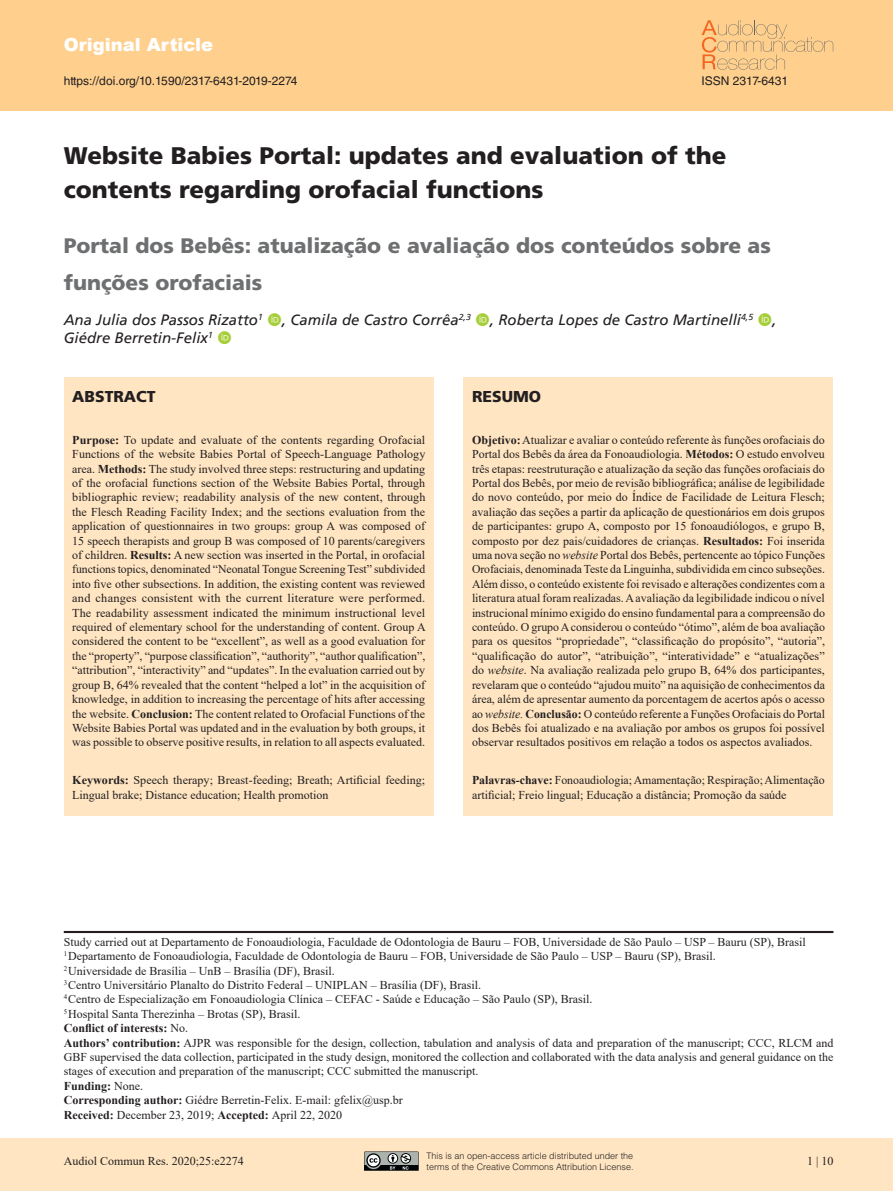
<style>
.page{position:relative;width:893px;height:1191px;background:#fff}
.page>*{position:absolute;margin:0;border:0;box-sizing:border-box;transform-origin:0 0}
.ArticleTitle{font:900 24px/34.5px "Frutiger LT Std";color:#231f20}
.ArticleTitle-Trans1{font:900 21px/37.5px "Frutiger LT Std";color:#6d6f71}
.t1{font:900 18px "Arial";color:#fff}
.AbstractTitle{font:900 15.75px "Frutiger LT Std";color:#231f20}
.AbstractTitle-Trans1{font:900 15.75px "Frutiger LT Std";color:#231f20}
.Authors{font:italic 15px "Frutiger LT";color:#231f20}
.Abstract-Trans1{font:12px/14.4px "Times New Roman";color:#231f20;text-align:justify}
.Abstract{font:12px/14.4px "Times New Roman";color:#231f20;text-align:justify}
.Affiliations{font:12px "Times New Roman";color:#231f20}
.fnAuthor-notesContri{font:12px/14.4px "Times New Roman";color:#231f20;text-align:justify}
.fnArticleOther{font:12px "Times New Roman";color:#231f20}
.Keywords-Trans1{font:12px/14.4px "Times New Roman";color:#231f20}
.Keywords{font:12px/14.4px "Times New Roman";letter-spacing:.005em;color:#231f20}
.Correspondence{font:12px "Times New Roman";color:#231f20}
.t2{font:12px "Helvetica LT Std";color:#231f20}
.History{font:12px "Times New Roman";color:#231f20}
.fnConflict{font:700 12px "Times New Roman";color:#231f20}
.fnSupported-by{font:700 12px "Times New Roman";color:#231f20}
.t3{font:300 9px/10.8px "Helvetica LT Std";color:#231f20}
.s1{font-weight:700}
.s2{font-style:italic}
.s3{font-weight:400}
</style>
<div class="page">
<div style="left:0;top:0;width:893px;height:111px;background:#fecf8d"></div>
<svg style="left:702px;top:20px;width:131px;height:50px"></svg>
<div style="left:0;top:1138px;width:893px;height:53px;background:#ffe5c2"></div>
<svg style="left:364px;top:1151px;width:55px;height:20px"></svg>
<div style="left:64px;top:377px;width:370px;height:438px;background:#ffe5c2"></div>
<div style="left:463px;top:377px;width:370px;height:438px;background:#ffe5c2"></div>
<hr style="left:64px;top:931px;width:769px;height:2px;background:#231f20">
<h3 class="t1" style="left:64px;top:32px;width:151px">Original Article</h3>
<p class="t2" style="left:64px;top:74px;width:235px">https://doi.org/10.1590/2317-6431-2019-2274</p>
<p class="t2" style="left:701px;top:74px;width:88px">ISSN 2317-6431</p>
<p class="ArticleTitle" style="left:64px;top:138px;width:664px">Website Babies Portal: updates and evaluation of the contents regarding orofacial functions</p>
<p class="ArticleTitle-Trans1" style="left:64px;top:226px;width:709px">Portal dos Bebês: atualização e avaliação dos conteúdos sobre as funções orofaciais</p>
<p class="Authors" style="left:64px;top:311px;width:201px">Ana Julia dos Passos Rizatto<sup>1</sup></p>
<p class="Authors" style="left:282px;top:311px;width:190px">, Camila de Castro Corrêa<sup>2,3</sup></p>
<p class="Authors" style="left:490px;top:311px;width:265px">, Roberta Lopes de Castro Martinelli<sup>4,5</sup></p>
<p class="Authors" style="left:772px;top:311px;width:6px">,</p>
<p class="Authors" style="left:64px;top:329px;width:151px">Giédre Berretin-Felix<sup>1</sup></p>
<p class="AbstractTitle" style="left:72px;top:387px;width:85px">ABSTRACT</p>
<p class="Abstract" style="left:72px;top:432px;width:355px"><span class="s1">Purpose:</span> To update and evaluate of the contents regarding Orofacial Functions of the website Babies Portal of Speech-Language Pathology area. <span class="s1">Methods:</span> The study involved three steps: restructuring and updating of the orofacial functions section of the Website Babies Portal, through bibliographic review; readability analysis of the new content, through the Flesch Reading Facility Index; and the sections evaluation from the application of questionnaires in two groups: group A was composed of 15 speech therapists and group B was composed of 10 parents/caregivers of children. <span class="s1">Results:</span> A new section was inserted in the Portal, in orofacial functions topics, denominated “Neonatal Tongue Screening Test” subdivided into five other subsections. In addition, the existing content was reviewed and changes consistent with the current literature were performed.<br>The readability assessment indicated the minimum instructional level required of elementary school for the understanding of content. Group A considered the content to be “excellent”, as well as a good evaluation for the “property”, “purpose classification”, “authority”, “author qualification”, “attribution”, “interactivity” and “updates”. In the evaluation carried out by group B, 64% revealed that the content “helped a lot” in the acquisition of knowledge, in addition to increasing the percentage of hits after accessing the website. <span class="s1">Conclusion:</span> The content related to Orofacial Functions of the Website Babies Portal was updated and in the evaluation by both groups, it was possible to observe positive results, in relation to all aspects evaluated.</p>
<p class="Keywords" style="left:72px;top:772px;width:354px"><span class="s1">Keywords:</span> Speech therapy; Breast-feeding; Breath; Artificial feeding;<br>Lingual brake; Distance education; Health promotion</p>
<p class="AbstractTitle-Trans1" style="left:472px;top:387px;width:71px">RESUMO</p>
<p class="Abstract-Trans1" style="left:472px;top:432px;width:355px"><span class="s1">Objetivo:</span> Atualizar e avaliar o conteúdo referente às funções orofaciais do Portal dos Bebês da área da Fonoaudiologia. <span class="s1">Métodos:</span> O estudo envolveu três etapas: reestruturação e atualização da seção das funções orofaciais do Portal dos Bebês, por meio de revisão bibliográfica; análise de legibilidade do novo conteúdo, por meio do Índice de Facilidade de Leitura Flesch; avaliação das seções a partir da aplicação de questionários em dois grupos de participantes: grupo A, composto por 15 fonoaudiólogos, e grupo B, composto por dez pais/cuidadores de crianças. <span class="s1">Resultados:</span> Foi inserida uma nova seção no <span class="s2">website</span> Portal dos Bebês, pertencente ao tópico Funções Orofaciais, denominada Teste da Linguinha, subdividida em cinco subseções.<br>Além disso, o conteúdo existente foi revisado e alterações condizentes com a literatura atual foram realizadas. A avaliação da legibilidade indicou o nível instrucional mínimo exigido do ensino fundamental para a compreensão do conteúdo. O grupo A considerou o conteúdo “ótimo”, além de boa avaliação para os quesitos “propriedade”, “classificação do propósito”, “autoria”, “qualificação do autor”, “atribuição”, “interatividade” e “atualizações” do <span class="s2">website</span>. Na avaliação realizada pelo grupo B, 64% dos participantes, revelaram que o conteúdo “ajudou muito” na aquisição de conhecimentos da área, além de apresentar aumento da porcentagem de acertos após o acesso ao <span class="s2">website.</span> <span class="s1">Conclusão:</span> O conteúdo referente a Funções Orofaciais do Portal dos Bebês foi atualizado e na avaliação por ambos os grupos foi possível observar resultados positivos em relação a todos os aspectos avaliados.</p>
<p class="Keywords-Trans1" style="left:472px;top:772px;width:354px"><span class="s1">Palavras-chave:</span> Fonoaudiologia; Amamentação; Respiração; Alimentação artificial; Freio lingual; Educação a distância; Promoção da saúde</p>
<p class="fnArticleOther" style="left:64px;top:933px;width:744px">Study carried out at Departamento de Fonoaudiologia, Faculdade de Odontologia de Bauru – FOB, Universidade de São Paulo – USP – Bauru (SP), Brasil</p>
<p class="Affiliations" style="left:64px;top:947px;width:654px"><sup>1</sup>Departamento de Fonoaudiologia, Faculdade de Odontologia de Bauru – FOB, Universidade de São Paulo – USP – Bauru (SP), Brasil.</p>
<p class="Affiliations" style="left:64px;top:962px;width:272px"><sup>2</sup>Universidade de Brasília – UnB – Brasília (DF), Brasil.</p>
<p class="Affiliations" style="left:64px;top:976px;width:419px"><sup>3</sup>Centro Universitário Planalto do Distrito Federal – UNIPLAN – Brasília (DF), Brasil.</p>
<p class="Affiliations" style="left:64px;top:991px;width:530px"><sup>4</sup>Centro de Especialização em Fonoaudiologia Clínica – CEFAC - Saúde e Educação – São Paulo (SP), Brasil.</p>
<p class="Affiliations" style="left:64px;top:1005px;width:238px"><sup>5</sup>Hospital Santa Therezinha – Brotas (SP), Brasil.</p>
<p class="fnConflict" style="left:64px;top:1019px;width:126px">Conflict of interests: <span class="s3">No.</span></p>
<p class="fnAuthor-notesContri" style="left:64px;top:1035px;width:771px"><span class="s1">Authors’ contribution:</span> AJPR was responsible for the design, collection, tabulation and analysis of data and preparation of the manuscript; CCC, RLCM and GBF supervised the data collection, participated in the study design, monitored the collection and collaborated with the data analysis and general guidance on the stages of execution and preparation of the manuscript; CCC submitted the manuscript.</p>
<p class="fnSupported-by" style="left:64px;top:1077px;width:81px">Funding: <span class="s3">None.</span></p>
<p class="Correspondence" style="left:64px;top:1091px;width:341px"><span class="s1">Corresponding author:</span> Giédre Berretin-Felix. E-mail: gfelix@usp.br</p>
<p class="History" style="left:64px;top:1106px;width:280px"><span class="s1">Received:</span> December 23, 2019; <span class="s1">Accepted:</span> April 22, 2020</p>
<p class="t3" style="left:426px;top:1150px;width:209px">This is an open-access article distributed under the terms of the Creative Commons Attribution License.</p>
<p class="Abstract-Trans1" style="left:64px;top:1153px;width:182px">Audiol Commun Res. 2020;25:e2274</p>
<p class="Abstract-Trans1" style="left:807px;top:1153px;width:28px">1 | 10</p>
</div>
